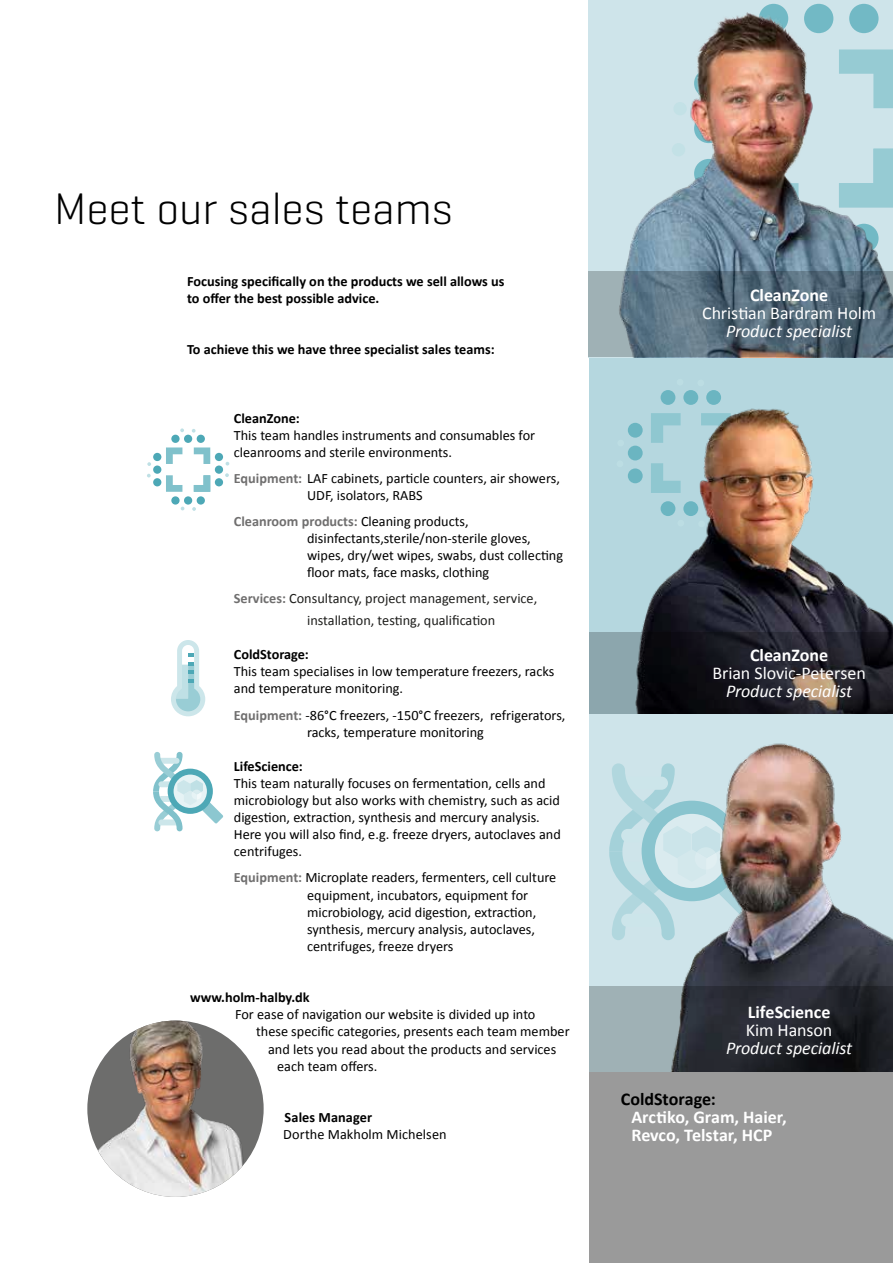
<style>
.page{position:relative;width:893px;height:1263px;background:#fff}
.page>*{position:absolute;margin:0;border:0;box-sizing:border-box;transform-origin:0 0}
.t1{font:300 45px "Geogrotesque";color:#000}
.t2{font:700 18px/18px "Calibri";color:#fff}
.t3{font:italic 18px "Calibri";letter-spacing:-.005em;color:#fff}
.t4{font:18px "Calibri";letter-spacing:-.005em;color:#fff}
.t5{font:700 18px "Calibri";color:#000}
.t6{font:14.25px/17.1px "Calibri";color:#000}
.t7{font:700 14.25px/17.1px "Calibri";color:#000}
.t8{font:14.25px/21.6px "Calibri";color:#1e1e1c}
.s1{font-weight:700;color:#706f6f}
</style>
<div class="page">
<svg style="left:171px;top:640px;width:34px;height:76px"></svg>
<svg style="left:153px;top:752px;width:70px;height:79px"></svg>
<svg style="left:166px;top:475px;width:16px;height:17px"></svg>
<svg style="left:166px;top:447px;width:16px;height:17px"></svg>
<svg style="left:194px;top:447px;width:16px;height:17px"></svg>
<div style="left:153px;top:453px;width:8px;height:8px;background:#4da8b6;border-radius:50%"></div>
<div style="left:153px;top:465px;width:8px;height:9px;background:#4da8b6;border-radius:50%"></div>
<div style="left:153px;top:478px;width:8px;height:8px;background:#4da8b6;border-radius:50%"></div>
<svg style="left:147px;top:462px;width:4px;height:4px"></svg>
<svg style="left:147px;top:474px;width:4px;height:3px"></svg>
<div style="left:215px;top:478px;width:8px;height:8px;background:#4da8b6;border-radius:50%"></div>
<div style="left:215px;top:465px;width:8px;height:9px;background:#4da8b6;border-radius:50%"></div>
<div style="left:215px;top:453px;width:8px;height:8px;background:#4da8b6;border-radius:50%"></div>
<svg style="left:225px;top:473px;width:4px;height:4px"></svg>
<div style="left:171px;top:496px;width:9px;height:9px;background:#4da8b6;border-radius:50%"></div>
<div style="left:184px;top:496px;width:8px;height:9px;background:#4da8b6;border-radius:50%"></div>
<div style="left:197px;top:496px;width:8px;height:9px;background:#4da8b6;border-radius:50%"></div>
<svg style="left:192px;top:507px;width:4px;height:4px"></svg>
<div style="left:197px;top:435px;width:8px;height:8px;background:#4da8b6;border-radius:50%"></div>
<div style="left:184px;top:435px;width:8px;height:8px;background:#4da8b6;border-radius:50%"></div>
<div style="left:171px;top:435px;width:9px;height:8px;background:#4da8b6;border-radius:50%"></div>
<svg style="left:192px;top:429px;width:4px;height:4px"></svg>
<svg style="left:180px;top:428px;width:4px;height:4px"></svg>
<svg style="left:194px;top:475px;width:16px;height:17px"></svg>
<div style="left:589px;top:357px;width:304px;height:357px;background:#b5d7df"></div>
<div style="left:589px;top:1071px;width:304px;height:192px;background:#9a9a9a"></div>
<div style="left:617px;top:440px;width:7px;height:6px;background:#bfe0e5;border-radius:50%"></div>
<div style="left:617px;top:460px;width:6px;height:7px;background:#bfe0e5;border-radius:50%"></div>
<div style="left:697px;top:380px;width:7px;height:6px;background:#bfe0e5;border-radius:50%"></div>
<div style="left:677px;top:379px;width:6px;height:7px;background:#bfe0e5;border-radius:50%"></div>
<img style="left:588px;top:0;width:305px;height:357px">
<img style="left:627px;top:390px;width:266px;height:242px">
<svg style="left:588px;top:271px;width:305px;height:85px;background:#5d7280"></svg>
<svg style="left:589px;top:632px;width:304px;height:82px;background:#343a42"></svg>
<img style="left:87px;top:1020px;width:177px;height:177px;border-radius:88px">
<div style="left:589px;top:714px;width:304px;height:357px;background:#cee4ea"></div>
<img style="left:610px;top:669px;width:283px;height:317px">
<svg style="left:589px;top:986px;width:304px;height:85px;background:#474e54"></svg>
<h1 class="t1" style="left:54px;top:180px;width:400px">Meet our sales teams</h1>
<p class="t7" style="left:187px;top:272px;width:319px">Focusing specifically on the products we sell allows us to offer the best possible advice.</p>
<p class="t7" style="left:187px;top:340px;width:309px">To achieve this we have three specialist sales teams:</p>
<p class="t7" style="left:234px;top:408px;width:67px">CleanZone:</p>
<p class="t6" style="left:234px;top:426px;width:303px">This team handles instruments and consumables for cleanrooms and sterile environments.</p>
<p class="t6" style="left:307px;top:469px;width:254px;text-indent:-73px"><span class="s1">Equipment:</span> LAF cabinets, particle counters, air showers,<br>UDF, isolators, RABS</p>
<p class="t6" style="left:307px;top:512px;width:258px;text-indent:-73px"><span class="s1">Cleanroom products:</span> Cleaning products, disinfectants,sterile/non-sterile gloves, wipes, dry/wet wipes, swabs, dust collecting floor mats, face masks, clothing</p>
<p class="t8" style="left:307px;top:587px;width:232px;text-indent:-73px"><span class="s1">Services:</span> Consultancy, project management, service, installation, testing, qualification</p>
<p class="t7" style="left:234px;top:645px;width:77px">ColdStorage:</p>
<p class="t6" style="left:234px;top:662px;width:322px">This team specialises in low temperature freezers, racks and temperature monitoring.</p>
<p class="t6" style="left:234px;top:706px;width:333px;text-align:center"><span class="s1">Equipment:</span> -86°C freezers, -150°C freezers, refrigerators, racks, temperature monitoring</p>
<p class="t7" style="left:234px;top:757px;width:71px">LifeScience:</p>
<p class="t6" style="left:234px;top:774px;width:328px">This team naturally focuses on fermentation, cells and microbiology but also works with chemistry, such as acid digestion, extraction, synthesis and mercury analysis.<br>Here you will also find, e.g. freeze dryers, autoclaves and centrifuges.</p>
<p class="t6" style="left:307px;top:868px;width:251px;text-indent:-73px"><span class="s1">Equipment:</span> Microplate readers, fermenters, cell culture equipment, incubators, equipment for microbiology, acid digestion, extraction, synthesis, mercury analysis, autoclaves, centrifuges, freeze dryers</p>
<p class="t7" style="left:190px;top:988px;width:121px">www.holm-halby.dk</p>
<p class="t6" style="left:235px;top:1005px;width:302px">For ease of navigation our website is divided up into</p>
<p class="t6" style="left:256px;top:1022px;width:315px">these specific categories, presents each team member</p>
<p class="t6" style="left:268px;top:1039px;width:290px">and lets you read about the products and services</p>
<p class="t6" style="left:277px;top:1057px;width:102px">each team offers.</p>
<p class="t7" style="left:285px;top:1108px;width:89px">Sales Manager</p>
<p class="t6" style="left:283px;top:1125px;width:165px">Dorthe Makholm Michelsen</p>
<p class="t2" style="left:750px;top:285px;width:80px">CleanZone</p>
<p class="t4" style="left:702px;top:301px;width:176px">Christian Bardram Holm</p>
<p class="t3" style="left:726px;top:319px;width:128px">Product specialist</p>
<p class="t2" style="left:750px;top:645px;width:80px">CleanZone</p>
<p class="t4" style="left:712px;top:661px;width:155px">Brian Slovic-Petersen</p>
<p class="t3" style="left:726px;top:679px;width:128px">Product specialist</p>
<p class="t2" style="left:748px;top:1002px;width:84px">LifeScience</p>
<p class="t4" style="left:746px;top:1019px;width:88px">Kim Hanson</p>
<p class="t3" style="left:726px;top:1037px;width:128px">Product specialist</p>
<p class="t5" style="left:621px;top:1088px;width:96px">ColdStorage:</p>
<p class="t2" style="left:631px;top:1107px;width:157px">Arctiko, Gram, Haier,<br>Revco, Telstar, HCP</p>
</div>
